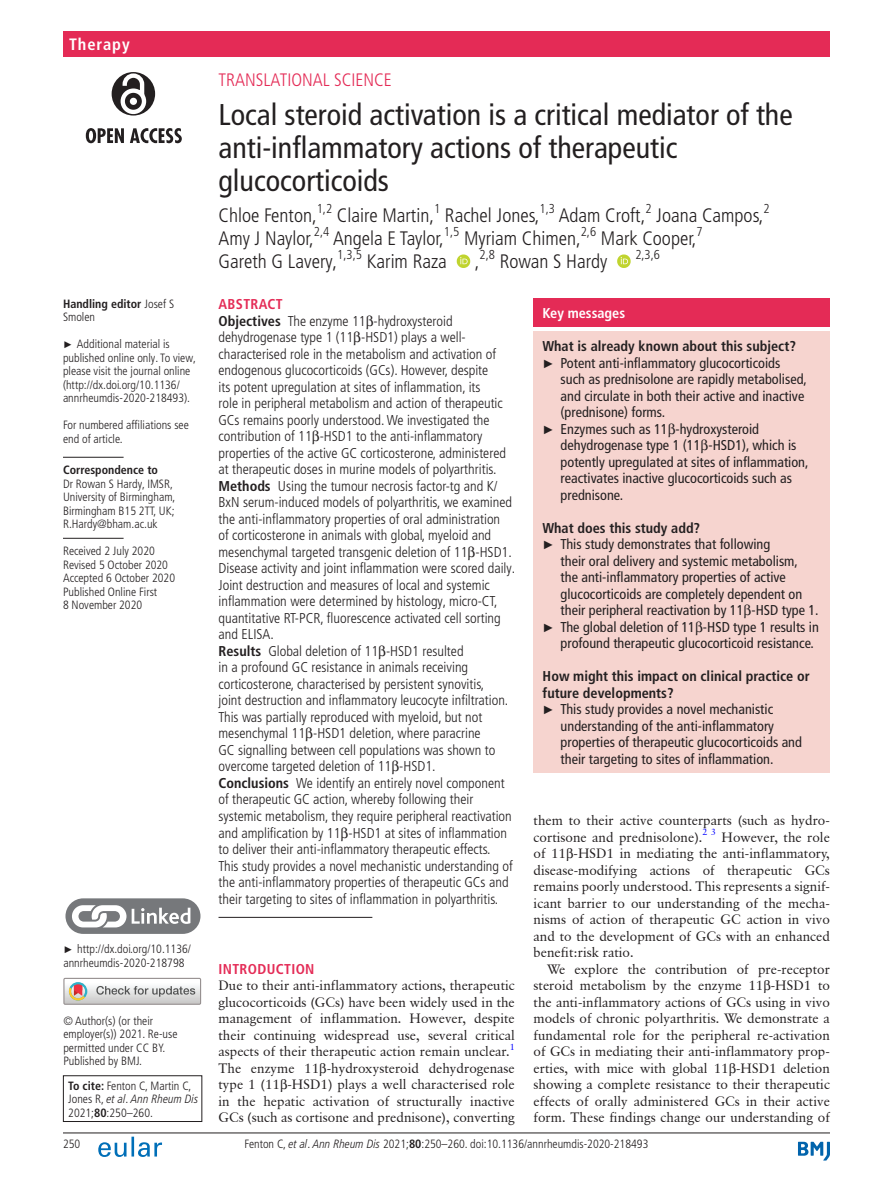
<style>
.page{position:relative;width:893px;height:1191px;background:#fff}
.page>*{position:absolute;margin:0;border:0;box-sizing:border-box;transform-origin:0 0}
.t1{font:condensed 30px/33px "Frutiger LT Pro";color:#231f20}
.t2{font:300 condensed 19.5px/23px "Frutiger LT Pro";color:#231f20}
.t3{font:300 condensed 18px "Frutiger LT Pro";color:#e42b56}
.t4{font:700 condensed 16.5px "Frutiger LT Pro";letter-spacing:.055em;color:#fff}
.t5{font:300 condensed 14.25px/16.5px "Frutiger LT Pro";color:#231f20}
.t6{font:condensed 14.25px/16.5px "Frutiger LT Pro";color:#231f20}
.t7{font:700 condensed 14.25px "Frutiger LT Pro";color:#231f20}
.t8{font:700 condensed 14.25px "Frutiger LT Pro";letter-spacing:.025em;color:#e42b56}
.t9{font:700 condensed 14.25px "Frutiger LT Pro";color:#fff}
.t10{font:13.5px/16.5px "Classical Garamond BT";color:#231f20;text-align:justify}
.t11{font:300 condensed 12.9px "Frutiger LT Pro";color:#231f20}
.t12{font:300 condensed 12px/13.5px "Frutiger LT Pro";color:#231f20}
.t13{font:700 condensed 12px/13.5px "Frutiger LT Pro";color:#231f20}
.s1{font-weight:300}
.s2{font-family:"Arial";font-weight:400;font-stretch:normal;font-size:9.75px}
.s3{font-weight:700}
.s4{font-style:italic}
.s5{font-weight:700;color:#e42b56}
.s6{font-family:"Arial";font-stretch:normal;font-size:12px}
</style>
<div class="page">
<hr style="left:63px;top:1132px;width:767px;height:1px;background:#231f20">
<svg style="left:98px;top:1136px;width:64px;height:21px"></svg>
<svg style="left:798px;top:1141px;width:32px;height:19px"></svg>
<div style="left:63px;top:31px;width:767px;height:25px;background:#e42b56"></div>
<svg style="left:457px;top:254px;width:13px;height:14px"></svg>
<svg style="left:617px;top:254px;width:14px;height:14px"></svg>
<div style="left:63px;top:1075px;width:139px;height:46px;border:1px solid #231f20"></div>
<hr style="left:63px;top:457px;width:61px;height:1px;background:#231f20">
<hr style="left:63px;top:538px;width:61px;height:1px;background:#231f20">
<div style="left:63px;top:977px;width:138px;height:27px;border:1px solid #969090"></div>
<svg style="left:64px;top:978px;width:137px;height:26px"></svg>
<div style="left:65px;top:898px;width:135px;height:36px;background:#76787b;border-radius:18px"></div>
<svg style="left:132px;top:907px;width:58px;height:17px"></svg>
<svg style="left:72px;top:905px;width:54px;height:22px"></svg>
<hr style="left:219px;top:917px;width:153px;height:1px;background:#231f20">
<div style="left:534px;top:298px;width:296px;height:29px;background:#e42b56"></div>
<div style="left:534px;top:331px;width:296px;height:441px;background:#f6d4cf"></div>
<div style="left:112px;top:72px;width:43px;height:43px;background:#231f20;border-radius:50%"></div>
<svg style="left:86px;top:128px;width:38px;height:15px"></svg>
<svg style="left:130px;top:128px;width:52px;height:15px"></svg>
<svg style="left:118px;top:72px;width:30px;height:44px"></svg>
<div style="left:130px;top:98px;width:7px;height:7px;background:#fff;border-radius:50%"></div>
<p class="t4" style="left:69px;top:34px;width:62px">Therapy</p>
<p class="t13" style="left:63px;top:297px;width:113px">Handling editor <span class="s1">Josef S<br>Smolen</span></p>
<p class="t12" style="left:63px;top:337px;width:135px"><span class="s2">►</span> Additional material is published online only. To view, please visit the journal online (http://dx.doi.org/10.1136/ annrheumdis-2020-218493).</p>
<p class="t12" style="left:63px;top:418px;width:127px">For numbered affiliations see end of article.</p>
<p class="t13" style="left:63px;top:463px;width:97px">Correspondence to</p>
<p class="t12" style="left:63px;top:477px;width:114px">Dr Rowan S Hardy, IMSR,<br>University of Birmingham,<br>Birmingham B15 2TT, UK;<br>R.Hardy@bham.ac.uk</p>
<p class="t12" style="left:63px;top:544px;width:114px">Received 2 July 2020<br>Revised 5 October 2020<br>Accepted 6 October 2020<br>Published Online First<br>8 November 2020</p>
<p class="t12" style="left:63px;top:942px;width:129px"><span class="s2">►</span> http://dx.doi.org/10.1136/ annrheumdis-2020-218798</p>
<p class="t12" style="left:63px;top:1014px;width:116px">© Author(s) (or their employer(s)) 2021. Re-use permitted under CC BY.<br>Published by BMJ.</p>
<p class="t12" style="left:68px;top:1078px;width:132px"><span class="s3">To cite:</span> Fenton C, Martin C,<br>Jones R, <span class="s4">et al</span>. <span class="s4">Ann Rheum Dis<br></span>2021;<span class="s3">80</span>:250–260.</p>
<p class="t3" style="left:219px;top:69px;width:175px">TRANSLATIONAL SCIENCE</p>
<h1 class="t1" style="left:219px;top:98px;width:576px">Local steroid activation is a critical mediator of the anti-inflammatory actions of therapeutic glucocorticoids</h1>
<h2 class="t2" style="left:219px;top:204px;width:553px">Chloe Fenton,<sup>1,2</sup> Claire Martin,<sup>1</sup> Rachel Jones,<sup>1,3</sup> Adam Croft,<sup>2</sup> Joana Campos,<sup>2<br></sup>Amy J Naylor,<sup>2,4</sup> Angela E Taylor,<sup>1,5</sup> Myriam Chimen,<sup>2,6</sup> Mark Cooper,<sup>7<br></sup>Gareth G Lavery,<sup>1,3,5</sup> Karim Raza</h2>
<h2 class="t2" style="left:475px;top:250px;width:134px">,<sup>2,8</sup> Rowan S Hardy</h2>
<p class="t11" style="left:635px;top:247px;width:26px">2,3,6</p>
<p class="t5" style="left:219px;top:296px;width:298px"><span class="s5">ABSTRACT<br></span><span class="s3">Objectives</span> The enzyme 11 -hydroxysteroid dehydrogenase type 1 (11 -HSD1) plays a well&shy;characterised role in the metabolism and activation of endogenous glucocorticoids (GCs). However, despite<br>its potent upregulation at sites of inflammation, its<br>role in peripheral metabolism and action of therapeutic GCs remains poorly understood. We investigated the contribution of 11 -HSD1 to the anti-inflammatory properties of the active GC corticosterone, administered at therapeutic doses in murine models of polyarthritis.<br><span class="s3">Methods</span> Using the tumour necrosis factor-tg and K/ BxN serum-induced models of polyarthritis, we examined the anti-inflammatory properties of oral administration<br>of corticosterone in animals with global, myeloid and mesenchymal targeted transgenic deletion of 11 -HSD1.<br>Disease activity and joint inflammation were scored daily.<br>Joint destruction and measures of local and systemic inflammation were determined by histology, micro-CT, quantitative RT-PCR, fluorescence activated cell sorting and ELISA.<br><span class="s3">Results</span> Global deletion of 11 -HSD1 resulted<br>in a profound GC resistance in animals receiving corticosterone, characterised by persistent synovitis,<br>joint destruction and inflammatory leucocyte infiltration.<br>This was partially reproduced with myeloid, but not mesenchymal 11 -HSD1 deletion, where paracrine<br>GC signalling between cell populations was shown to overcome targeted deletion of 11 -HSD1.<br><span class="s3">Conclusions</span> We identify an entirely novel component of therapeutic GC action, whereby following their systemic metabolism, they require peripheral reactivation and amplification by 11 -HSD1 at sites of inflammation to deliver their anti-inflammatory therapeutic effects.<br>This study provides a novel mechanistic understanding of the anti-inflammatory properties of therapeutic GCs and their targeting to sites of inflammation in polyarthritis.</p>
<p class="t8" style="left:219px;top:960px;width:98px">INTRODUCTION</p>
<p class="t10" style="left:219px;top:977px;width:298px">Due to their anti-inflammatory actions, therapeutic glucocorticoids (GCs) have been widely used in the management of inflammation. However, despite their continuing widespread use, several critical aspects of their therapeutic action remain unclear.<sup>1<br></sup>The enzyme 11 -hydroxysteroid dehydrogenase type 1 (11 -HSD1) plays a well characterised role in the hepatic activation of structurally inactive GCs (such as cortisone and prednisone), converting</p>
<p class="t9" style="left:543px;top:305px;width:84px">Key messages</p>
<p class="t6" style="left:543px;top:338px;width:255px"><span class="s3">What is already known about this subject? </span><span class="s6">►</span> Potent anti-inflammatory glucocorticoids</p>
<p class="t6" style="left:561px;top:371px;width:248px">such as prednisolone are rapidly metabolised,</p>
<p class="t6" style="left:561px;top:387px;width:245px">and circulate in both their active and inactive</p>
<p class="t6" style="left:561px;top:404px;width:106px">(prednisone) forms.</p>
<p class="t6" style="left:543px;top:420px;width:218px"><span class="s6">►</span> Enzymes such as 11 -hydroxysteroid</p>
<p class="t6" style="left:561px;top:437px;width:237px">dehydrogenase type 1 (11 -HSD1), which is</p>
<p class="t6" style="left:561px;top:453px;width:249px">potently upregulated at sites of inflammation,</p>
<p class="t6" style="left:561px;top:470px;width:233px">reactivates inactive glucocorticoids such as</p>
<p class="t6" style="left:561px;top:486px;width:64px">prednisone.</p>
<p class="t7" style="left:543px;top:519px;width:159px">What does this study add?</p>
<p class="t6" style="left:543px;top:536px;width:229px"><span class="s6">►</span> This study demonstrates that following</p>
<p class="t6" style="left:561px;top:552px;width:239px">their oral delivery and systemic metabolism,</p>
<p class="t6" style="left:561px;top:569px;width:227px">the anti-inflammatory properties of active</p>
<p class="t6" style="left:561px;top:585px;width:243px">glucocorticoids are completely dependent on</p>
<p class="t6" style="left:561px;top:602px;width:260px">their peripheral reactivation by 11 -HSD type 1.</p>
<p class="t6" style="left:543px;top:618px;width:278px"><span class="s6">►</span> The global deletion of 11 -HSD type 1 results in</p>
<p class="t6" style="left:561px;top:635px;width:255px">profound therapeutic glucocorticoid resistance.</p>
<p class="t7" style="left:543px;top:668px;width:269px">How might this impact on clinical practice or</p>
<p class="t7" style="left:543px;top:684px;width:133px">future developments?</p>
<p class="t6" style="left:543px;top:701px;width:232px"><span class="s6">►</span> This study provides a novel mechanistic</p>
<p class="t6" style="left:561px;top:717px;width:215px">understanding of the anti-inflammatory</p>
<p class="t6" style="left:561px;top:734px;width:243px">properties of therapeutic glucocorticoids and</p>
<p class="t6" style="left:561px;top:750px;width:214px">their targeting to sites of inflammation.</p>
<p class="t10" style="left:534px;top:812px;width:298px">them to their active counterparts (such as hydro&shy;cortisone and prednisolone).<sup>2</sup> <sup>3</sup> However, the role of 11 -HSD1 in mediating the anti-inflammatory, disease-modifying actions of therapeutic GCs remains poorly understood. This represents a signif&shy;icant barrier to our understanding of the mecha&shy;nisms of action of therapeutic GC action in vivo and to the development of GCs with an enhanced benefit:risk ratio.</p>
<p class="t10" style="left:534px;top:960px;width:298px;text-indent:14px">We explore the contribution of pre-receptor steroid metabolism by the enzyme 11 -HSD1 to the anti-inflammatory actions of GCs using in vivo models of chronic polyarthritis. We demonstrate a fundamental role for the peripheral re-activation of GCs in mediating their anti-inflammatory prop&shy;erties, with mice with global 11 -HSD1 deletion showing a complete resistance to their therapeutic effects of orally administered GCs in their active form. These findings change our understanding of</p>
<p class="t12" style="left:63px;top:1136px;width:19px">250</p>
<p class="t12" style="left:245px;top:1136px;width:405px">Fenton C, <span class="s4">et al</span>. <span class="s4">Ann Rheum Dis</span> 2021;<span class="s3">80</span>:250–260. doi:10.1136/annrheumdis-2020-218493</p>
</div>
